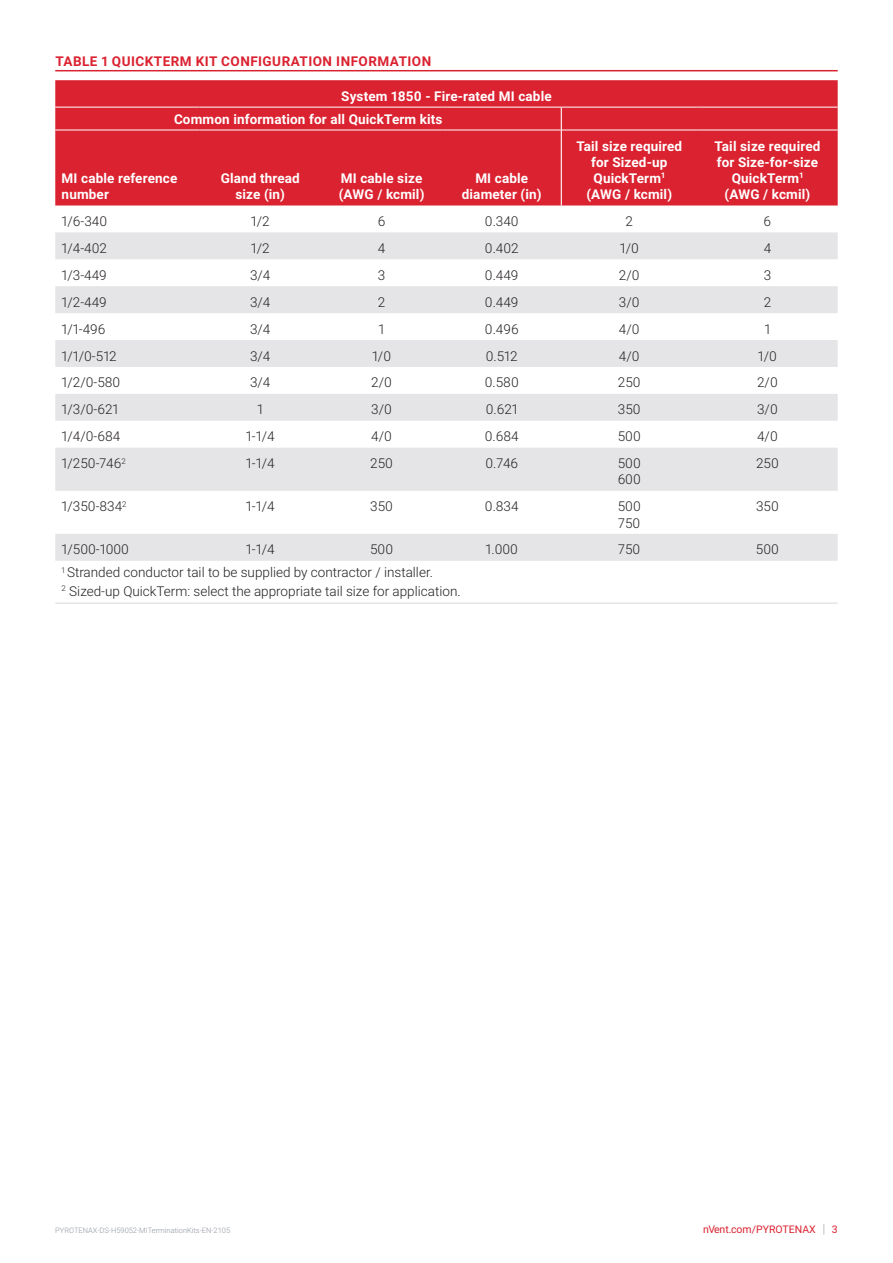
<style>
.page{position:relative;width:893px;height:1263px;background:#fff}
.page>*{position:absolute;margin:0;border:0;box-sizing:border-box;transform-origin:0 0}
.Table_Text_-_nVent_D{font:300 13.5px/16.2px "Roboto";color:#231f20}
.Table_Subhead_-_nVen{font:700 13.5px/16.2px "Roboto";letter-spacing:.01em;color:#fff;text-align:center}
.Subhead_-_nVent_Data{font:700 13.5px "Roboto";letter-spacing:.035em;color:#db2230}
.t1{font:10.5px "Roboto";color:#db2230}
.t2{font:300 7.5px "Roboto";color:#8f959e}
.s1{font-weight:300;font-size:12.6px;color:#8f959e}
</style>
<div class="page">
<hr style="left:55px;top:70px;width:783px;height:1px;background:#db2230">
<div style="left:55px;top:80px;width:783px;height:125px;background:#db2230"></div>
<svg style="left:55px;top:232px;width:783px;height:329px;fill:#e5e5e8"></svg>
<hr style="left:55px;top:602px;width:145px;height:2px;background:#e5e5e8">
<hr style="left:200px;top:602px;width:121px;height:2px;background:#e5e5e8">
<hr style="left:321px;top:602px;width:121px;height:2px;background:#e5e5e8">
<hr style="left:442px;top:602px;width:119px;height:2px;background:#e5e5e8">
<hr style="left:561px;top:602px;width:136px;height:2px;background:#e5e5e8">
<hr style="left:697px;top:602px;width:141px;height:2px;background:#e5e5e8">
<hr style="left:55px;top:107px;width:145px;height:1px;background:#fff">
<hr style="left:200px;top:107px;width:121px;height:1px;background:#fff">
<hr style="left:321px;top:107px;width:121px;height:1px;background:#fff">
<hr style="left:442px;top:107px;width:119px;height:1px;background:#fff">
<hr style="left:561px;top:107px;width:136px;height:1px;background:#fff">
<hr style="left:697px;top:107px;width:141px;height:1px;background:#fff">
<hr style="left:55px;top:130px;width:145px;height:1px;background:#fff">
<hr style="left:200px;top:130px;width:121px;height:1px;background:#fff">
<hr style="left:321px;top:130px;width:121px;height:1px;background:#fff">
<hr style="left:442px;top:130px;width:119px;height:1px;background:#fff">
<hr style="left:562px;top:130px;width:135px;height:1px;background:#fff">
<hr style="left:697px;top:130px;width:141px;height:1px;background:#fff">
<svg style="left:561px;top:107px;width:1px;height:23px"></svg>
<hr style="left:561px;top:130px;width:1px;height:75px;background:#fff">
<p class="Subhead_-_nVent_Data" style="left:56px;top:51px;width:377px">TABLE 1 QUICKTERM KIT CONFIGURATION INFORMATION</p>
<p class="Table_Subhead_-_nVen" style="left:341px;top:87px;width:212px">System 1850 - Fire-rated MI cable</p>
<p class="Table_Subhead_-_nVen" style="left:174px;top:110px;width:270px">Common information for all QuickTerm kits</p>
<p class="Table_Subhead_-_nVen" style="left:62px;top:170px;width:117px;text-align:left">MI cable reference number</p>
<p class="Table_Subhead_-_nVen" style="left:221px;top:170px;width:81px">Gland thread size (in)</p>
<p class="Table_Subhead_-_nVen" style="left:339px;top:170px;width:87px;text-align:left">MI cable size (AWG / kcmil)</p>
<p class="Table_Subhead_-_nVen" style="left:462px;top:170px;width:81px">MI cable diameter (in)</p>
<p class="Table_Subhead_-_nVen" style="left:576px;top:137px;width:107px">Tail size required for Sized-up<br>QuickTerm<sup>1 </sup>(AWG / kcmil)</p>
<p class="Table_Subhead_-_nVen" style="left:714px;top:137px;width:107px">Tail size required for Size-for-size<br>QuickTerm<sup>1 </sup>(AWG / kcmil)</p>
<p class="Table_Text_-_nVent_D" style="left:62px;top:213px;width:47px">1/6-340</p>
<p class="Table_Text_-_nVent_D" style="left:251px;top:213px;width:20px">1/2</p>
<p class="Table_Text_-_nVent_D" style="left:378px;top:213px;width:9px">6</p>
<p class="Table_Text_-_nVent_D" style="left:485px;top:213px;width:35px">0.340</p>
<p class="Table_Text_-_nVent_D" style="left:625px;top:213px;width:9px">2</p>
<p class="Table_Text_-_nVent_D" style="left:764px;top:213px;width:9px">6</p>
<p class="Table_Text_-_nVent_D" style="left:62px;top:240px;width:47px">1/4-402</p>
<p class="Table_Text_-_nVent_D" style="left:251px;top:240px;width:20px">1/2</p>
<p class="Table_Text_-_nVent_D" style="left:378px;top:240px;width:9px">4</p>
<p class="Table_Text_-_nVent_D" style="left:485px;top:240px;width:35px">0.402</p>
<p class="Table_Text_-_nVent_D" style="left:620px;top:240px;width:21px">1/0</p>
<p class="Table_Text_-_nVent_D" style="left:764px;top:240px;width:9px">4</p>
<p class="Table_Text_-_nVent_D" style="left:62px;top:266px;width:47px">1/3-449</p>
<p class="Table_Text_-_nVent_D" style="left:250px;top:266px;width:22px">3/4</p>
<p class="Table_Text_-_nVent_D" style="left:378px;top:266px;width:9px">3</p>
<p class="Table_Text_-_nVent_D" style="left:485px;top:266px;width:35px">0.449</p>
<p class="Table_Text_-_nVent_D" style="left:619px;top:266px;width:22px">2/0</p>
<p class="Table_Text_-_nVent_D" style="left:764px;top:266px;width:9px">3</p>
<p class="Table_Text_-_nVent_D" style="left:62px;top:293px;width:47px">1/2-449</p>
<p class="Table_Text_-_nVent_D" style="left:250px;top:293px;width:22px">3/4</p>
<p class="Table_Text_-_nVent_D" style="left:378px;top:293px;width:9px">2</p>
<p class="Table_Text_-_nVent_D" style="left:485px;top:293px;width:35px">0.449</p>
<p class="Table_Text_-_nVent_D" style="left:619px;top:293px;width:22px">3/0</p>
<p class="Table_Text_-_nVent_D" style="left:764px;top:293px;width:9px">2</p>
<p class="Table_Text_-_nVent_D" style="left:62px;top:320px;width:45px">1/1-496</p>
<p class="Table_Text_-_nVent_D" style="left:250px;top:320px;width:22px">3/4</p>
<p class="Table_Text_-_nVent_D" style="left:379px;top:320px;width:7px">1</p>
<p class="Table_Text_-_nVent_D" style="left:485px;top:320px;width:35px">0.496</p>
<p class="Table_Text_-_nVent_D" style="left:619px;top:320px;width:22px">4/0</p>
<p class="Table_Text_-_nVent_D" style="left:764px;top:320px;width:7px">1</p>
<p class="Table_Text_-_nVent_D" style="left:62px;top:347px;width:57px">1/1/0-512</p>
<p class="Table_Text_-_nVent_D" style="left:250px;top:347px;width:22px">3/4</p>
<p class="Table_Text_-_nVent_D" style="left:372px;top:347px;width:21px">1/0</p>
<p class="Table_Text_-_nVent_D" style="left:486px;top:347px;width:33px">0.512</p>
<p class="Table_Text_-_nVent_D" style="left:619px;top:347px;width:22px">4/0</p>
<p class="Table_Text_-_nVent_D" style="left:758px;top:347px;width:21px">1/0</p>
<p class="Table_Text_-_nVent_D" style="left:62px;top:374px;width:60px">1/2/0-580</p>
<p class="Table_Text_-_nVent_D" style="left:250px;top:374px;width:22px">3/4</p>
<p class="Table_Text_-_nVent_D" style="left:371px;top:374px;width:22px">2/0</p>
<p class="Table_Text_-_nVent_D" style="left:485px;top:374px;width:35px">0.580</p>
<p class="Table_Text_-_nVent_D" style="left:618px;top:374px;width:24px">250</p>
<p class="Table_Text_-_nVent_D" style="left:757px;top:374px;width:22px">2/0</p>
<p class="Table_Text_-_nVent_D" style="left:62px;top:401px;width:58px">1/3/0-621</p>
<p class="Table_Text_-_nVent_D" style="left:257px;top:401px;width:7px">1</p>
<p class="Table_Text_-_nVent_D" style="left:371px;top:401px;width:22px">3/0</p>
<p class="Table_Text_-_nVent_D" style="left:486px;top:401px;width:33px">0.621</p>
<p class="Table_Text_-_nVent_D" style="left:618px;top:401px;width:24px">350</p>
<p class="Table_Text_-_nVent_D" style="left:757px;top:401px;width:22px">3/0</p>
<p class="Table_Text_-_nVent_D" style="left:62px;top:428px;width:60px">1/4/0-684</p>
<p class="Table_Text_-_nVent_D" style="left:246px;top:428px;width:30px">1-1/4</p>
<p class="Table_Text_-_nVent_D" style="left:371px;top:428px;width:22px">4/0</p>
<p class="Table_Text_-_nVent_D" style="left:485px;top:428px;width:35px">0.684</p>
<p class="Table_Text_-_nVent_D" style="left:618px;top:428px;width:24px">500</p>
<p class="Table_Text_-_nVent_D" style="left:757px;top:428px;width:22px">4/0</p>
<p class="Table_Text_-_nVent_D" style="left:62px;top:455px;width:66px">1/250-746<sup>2</sup></p>
<p class="Table_Text_-_nVent_D" style="left:246px;top:455px;width:30px">1-1/4</p>
<p class="Table_Text_-_nVent_D" style="left:370px;top:455px;width:24px">250</p>
<p class="Table_Text_-_nVent_D" style="left:485px;top:455px;width:34px">0.746</p>
<p class="Table_Text_-_nVent_D" style="left:618px;top:455px;width:25px">500<br>600</p>
<p class="Table_Text_-_nVent_D" style="left:756px;top:455px;width:24px">250</p>
<p class="Table_Text_-_nVent_D" style="left:62px;top:498px;width:66px">1/350-834<sup>2</sup></p>
<p class="Table_Text_-_nVent_D" style="left:246px;top:498px;width:30px">1-1/4</p>
<p class="Table_Text_-_nVent_D" style="left:370px;top:498px;width:24px">350</p>
<p class="Table_Text_-_nVent_D" style="left:485px;top:498px;width:35px">0.834</p>
<p class="Table_Text_-_nVent_D" style="left:618px;top:498px;width:24px">500<br>750</p>
<p class="Table_Text_-_nVent_D" style="left:756px;top:498px;width:24px">350</p>
<p class="Table_Text_-_nVent_D" style="left:62px;top:541px;width:69px">1/500-1000</p>
<p class="Table_Text_-_nVent_D" style="left:246px;top:541px;width:30px">1-1/4</p>
<p class="Table_Text_-_nVent_D" style="left:370px;top:541px;width:24px">500</p>
<p class="Table_Text_-_nVent_D" style="left:486px;top:541px;width:34px">1.000</p>
<p class="Table_Text_-_nVent_D" style="left:618px;top:541px;width:23px">750</p>
<p class="Table_Text_-_nVent_D" style="left:756px;top:541px;width:24px">500</p>
<p class="Table_Text_-_nVent_D" style="left:62px;top:564px;width:373px"><sup>1</sup> Stranded conductor tail to be supplied by contractor / installer.</p>
<p class="Table_Text_-_nVent_D" style="left:62px;top:582px;width:400px"><sup>2</sup> Sized-up QuickTerm: select the appropriate tail size for application.</p>
<p class="t2" style="left:55px;top:1225px;width:177px">PYROTENAX-DS-H59052-MITerminationKits-EN-2105</p>
<p class="t1" style="left:703px;top:1222px;width:136px">nVent.com/PYROTENAX <span class="s1">|</span> 3</p>
</div>
